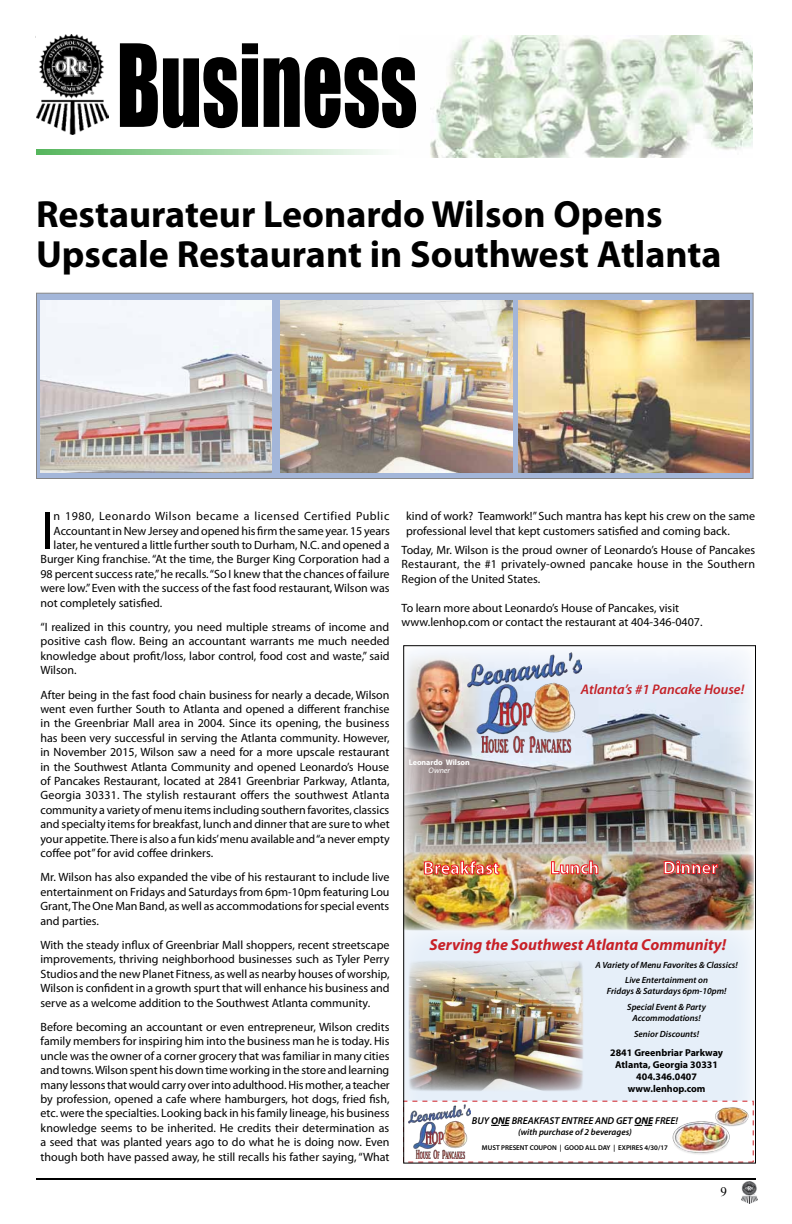
<style>
.page{position:relative;width:792px;height:1224px;background:#fff}
.page>*{position:absolute;margin:0;border:0;box-sizing:border-box;transform-origin:0 0}
.t1{font:105.8px "Impact";color:#000;scale:.75 1}
.t2{font:54.7px "Myriad Pro";color:#000}
.t3{font:700 38px/40px "Myriad Pro";color:#000}
.t4{font:700 18px "Myriad Pro";color:#fff}
.t5{font:italic 700 16px "Myriad Pro";color:#c82128}
.t6{font:italic 600 14px "Myriad Pro";color:#c42127}
.t7{font:13px "Times New Roman";color:#000}
.t8{font:12px/14.4px "Myriad Pro";color:#000;text-align:justify}
.t9{font:12px "Myriad Pro";letter-spacing:.045em;color:#000}
.t10{font:12px "Times New Roman";color:#000}
.t11{font:700 10px/12px "Myriad Pro";color:#000;text-align:center}
.t12{font:italic 600 10px "Myriad Pro";color:#000}
.t13{font:italic 600 9px/15.8px "Myriad Pro";color:#000;text-align:center}
.t14{font:700 8px "Myriad Pro";color:#fff}
.t15{font:italic 8px "Myriad Pro";color:#fff}
.t16{font:600 7px "Myriad Pro";color:#000}
.s1{font-weight:700}
</style>
<div class="page">
<hr style="left:36px;top:1178px;width:720px;height:2px;background:#000">
<img style="left:741px;top:1181px;width:16px;height:23px">
<img style="left:37px;top:35px;width:72px;height:100px">
<img style="left:430px;top:35px;width:323px;height:122px">
<svg style="left:36px;top:149px;width:345px;height:6px;background:#a4d7a8"></svg>
<div style="left:404px;top:921px;width:350px;height:216px;background:#e6eff9"></div>
<img style="left:405px;top:650px;width:349px;height:205px">
<img style="left:406px;top:653px;width:76px;height:106px">
<img style="left:468px;top:653px;width:113px;height:99px">
<img style="left:506px;top:854px;width:155px;height:77px">
<svg style="left:551px;top:861px;width:47px;height:13px"></svg>
<img style="left:405px;top:853px;width:116px;height:77px">
<img style="left:626px;top:855px;width:128px;height:76px">
<svg style="left:664px;top:861px;width:54px;height:13px"></svg>
<svg style="left:424px;top:861px;width:76px;height:14px"></svg>
<img style="left:409px;top:961px;width:174px;height:130px">
<svg style="left:405px;top:1101px;width:349px;height:61px"></svg>
<img style="left:667px;top:1107px;width:87px;height:54px">
<svg style="left:36px;top:293px;width:718px;height:186px;background:#a4b2cd"></svg>
<img style="left:518px;top:301px;width:232px;height:172px">
<img style="left:40px;top:301px;width:232px;height:172px">
<img style="left:281px;top:301px;width:231px;height:172px">
<h1 class="t1" style="left:117px;top:3px;width:403px">Business</h1>
<p class="t10" style="left:37px;top:62px;width:220px">Official Publication of the Overground RR!!<sup>®</sup></p>
<h3 class="t3" style="left:36px;top:193px;width:687px">Restaurateur Leonardo Wilson Opens<br>Upscale Restaurant in Southwest Atlanta</h3>
<h2 class="t2" style="left:40px;top:497px;width:15px">I</h2>
<p class="t9" style="left:54px;top:509px;width:337px">n 1980, Leonardo Wilson became a licensed Certified Public</p>
<p class="t8" style="left:54px;top:523px;width:338px">Accountant in New Jersey and opened his firm the same year. 15 years</p>
<p class="t8" style="left:54px;top:538px;width:337px">later, he ventured a little further south to Durham, N.C. and opened a</p>
<p class="t8" style="left:41px;top:552px;width:351px">Burger King franchise. “At the time, the Burger King Corporation had a</p>
<p class="t8" style="left:41px;top:566px;width:351px">98 percent success rate,” he recalls. “So I knew that the chances of failure</p>
<p class="t8" style="left:41px;top:581px;width:351px">were low.” Even with the success of the fast food restaurant, Wilson was</p>
<p class="t8" style="left:41px;top:595px;width:123px">not completely satisfied.</p>
<p class="t8" style="left:41px;top:620px;width:351px">“I realized in this country, you need multiple streams of income and positive cash flow. Being an accountant warrants me much needed knowledge about profit/loss, labor control, food cost and waste,” said Wilson.</p>
<p class="t8" style="left:41px;top:687px;width:351px">After being in the fast food chain business for nearly a decade, Wilson went even further South to Atlanta and opened a different franchise in the Greenbriar Mall area in 2004. Since its opening, the business has been very successful in serving the Atlanta community. However, in November 2015, Wilson saw a need for a more upscale restaurant in the Southwest Atlanta Community and opened Leonardo’s House of Pancakes Restaurant, located at 2841 Greenbriar Parkway, Atlanta, Georgia 30331. The stylish restaurant offers the southwest Atlanta community a variety of menu items including southern favorites, classics and specialty items for breakfast, lunch and dinner that are sure to whet your appetite. There is also a fun kids’ menu available and “a never empty coffee pot” for avid coffee drinkers.</p>
<p class="t8" style="left:41px;top:870px;width:351px">Mr. Wilson has also expanded the vibe of his restaurant to include live entertainment on Fridays and Saturdays from 6pm-10pm featuring Lou Grant, The One Man Band, as well as accommodations for special events and parties.</p>
<p class="t8" style="left:41px;top:938px;width:351px">With the steady influx of Greenbriar Mall shoppers, recent streetscape improvements, thriving neighborhood businesses such as Tyler Perry Studios and the new Planet Fitness, as well as nearby houses of worship, Wilson is confident in a growth spurt that will enhance his business and serve as a welcome addition to the Southwest Atlanta community.</p>
<p class="t8" style="left:41px;top:1020px;width:351px">Before becoming an accountant or even entrepreneur, Wilson credits family members for inspiring him into the business man he is today. His uncle was the owner of a corner grocery that was familiar in many cities and towns. Wilson spent his down time working in the store and learning many lessons that would carry over into adulthood. His mother, a teacher by profession, opened a cafe where hamburgers, hot dogs, fried fish, etc. were the specialties. Looking back in his family lineage, his business knowledge seems to be inherited. He credits their determination as a seed that was planted years ago to do what he is doing now. Even though both have passed away, he still recalls his father saying, “What</p>
<p class="t8" style="left:406px;top:509px;width:351px">kind of work? Teamwork!” Such mantra has kept his crew on the same professional level that kept customers satisfied and coming back.</p>
<p class="t8" style="left:402px;top:543px;width:355px">Today, Mr. Wilson is the proud owner of Leonardo’s House of Pancakes Restaurant, the #1 privately-owned pancake house in the Southern Region of the United States.</p>
<p class="t8" style="left:402px;top:600px;width:302px">To learn more about Leonardo’s House of Pancakes, visit www.lenhop.com or contact the restaurant at 404-346-0407.</p>
<p class="t14" style="left:409px;top:757px;width:63px">Leonardo Wilson</p>
<p class="t15" style="left:429px;top:766px;width:23px">Owner</p>
<p class="t6" style="left:581px;top:681px;width:165px">Atlanta’s #1 Pancake House!</p>
<h3 class="t4" style="left:423px;top:856px;width:78px">Breakfast</h3>
<h3 class="t4" style="left:550px;top:856px;width:50px">Lunch</h3>
<h3 class="t4" style="left:663px;top:856px;width:56px">Dinner</h3>
<h3 class="t5" style="left:430px;top:934px;width:298px">Serving the Southwest Atlanta Community!</h3>
<p class="t13" style="left:595px;top:956px;width:144px">A Variety of Menu Favorites &amp; Classics!<br>Live Entertainment on</p>
<p class="t13" style="left:607px;top:983px;width:121px">Fridays &amp; Saturdays 6pm-10pm!<br>Special Event &amp; Party</p>
<p class="t13" style="left:633px;top:1010px;width:70px;text-align:left">Accommodations!<br>Senior Discounts!</p>
<p class="t11" style="left:610px;top:1046px;width:114px">2841 Greenbriar Parkway<br>Atlanta, Georgia 30331<br>404.346.0407 www.lenhop.com</p>
<p class="t12" style="left:472px;top:1115px;width:208px">BUY <span class="s1">ONE</span> BREAKFAST ENTREE AND GET <span class="s1">ONE</span> FREE!</p>
<p class="t13" style="left:518px;top:1124px;width:115px">(with purchase of 2 beverages)</p>
<p class="t16" style="left:482px;top:1143px;width:187px">MUST PRESENT COUPON | GOOD ALL DAY | EXPIRES 4/30/17</p>
<p class="t7" style="left:720px;top:1183px;width:8px">9</p>
</div>
